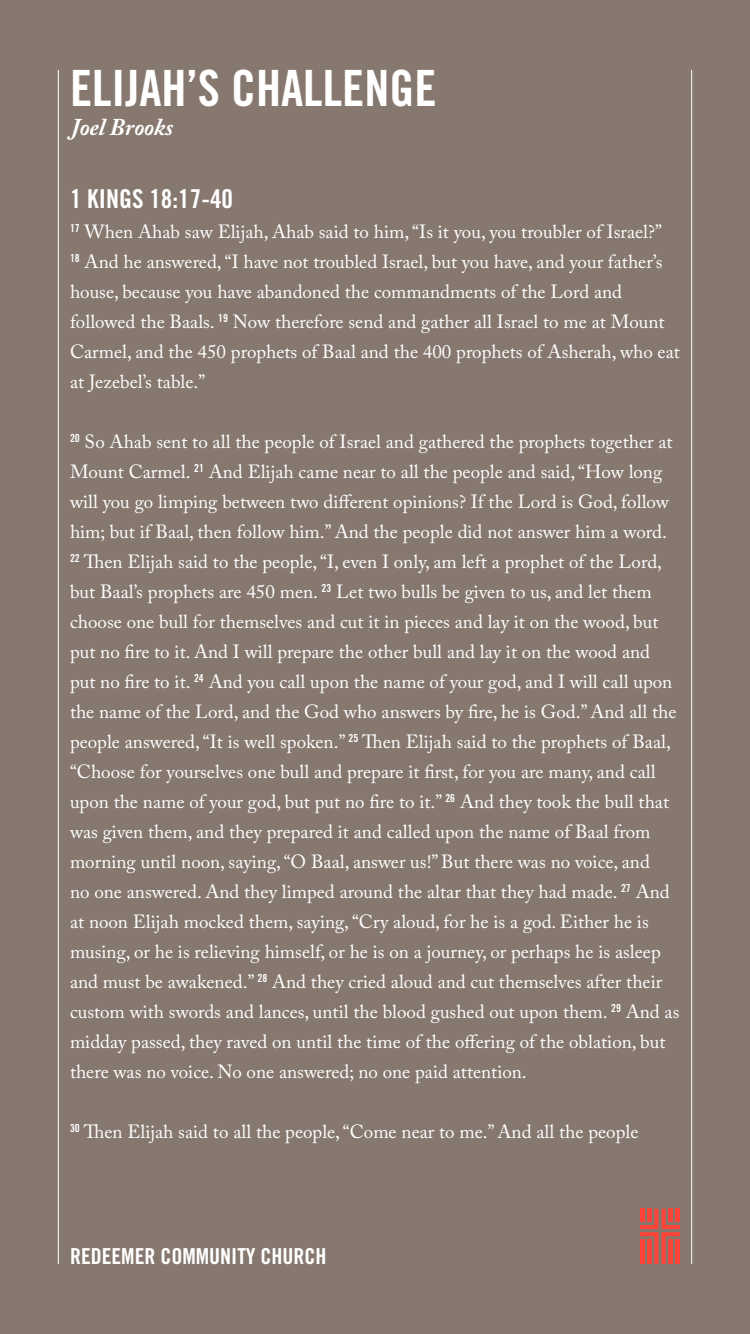
<style>
.page{position:relative;width:750px;height:1334px;background:#86786f}
.page>*{position:absolute;margin:0;border:0;box-sizing:border-box;transform-origin:0 0}
.COPY_-_Page_Title{font:50px "Trade Gothic LT Pro Bd Cn 20";color:#fff}
.COPY_-_Instructions{font:26px "Trade Gothic LT Pro Bd Cn 20";color:#fff}
.COPY_-_Page_Sub-Head{font:italic 700 24px "Adobe Caslon Pro";color:#fff}
.t1{font:22px "Trade Gothic LT Pro Bd Cn 20";color:#fff}
.COPY_-_Standard_Text{font:19px/30px "Adobe Caslon Pro";color:#fff}
</style>
<div class="page">
<svg style="left:640px;top:1209px;width:40px;height:55px"></svg>
<hr style="left:647px;top:1209px;width:4px;height:13px;background:#ff4338">
<hr style="left:676px;top:1239px;width:4px;height:25px;background:#ff4338">
<hr style="left:58px;top:70px;width:1px;height:1194px;background:#fff">
<hr style="left:691px;top:70px;width:1px;height:1194px;background:#fff">
<p class="COPY_-_Page_Title" style="left:70px;top:58px;width:368px">ELIJAH’S CHALLENGE</p>
<p class="COPY_-_Page_Sub-Head" style="left:70px;top:113px;width:105px">Joel Brooks</p>
<p class="COPY_-_Instructions" style="left:70px;top:183px;width:165px">1 KINGS 18:17-40</p>
<p class="COPY_-_Standard_Text" style="left:70px;top:217px;width:611px"><sup>17</sup> When Ahab saw Elijah, Ahab said to him, “Is it you, you troubler of Israel?”<br><sup>18</sup> And he answered, “I have not troubled Israel, but you have, and your father’s house, because you have abandoned the commandments of the Lord and followed the Baals. <sup>19</sup> Now therefore send and gather all Israel to me at Mount Carmel, and the 450 prophets of Baal and the 400 prophets of Asherah, who eat at Jezebel’s table.”</p>
<p class="COPY_-_Standard_Text" style="left:70px;top:427px;width:611px"><sup>20</sup> So Ahab sent to all the people of Israel and gathered the prophets together at Mount Carmel. <sup>21</sup> And Elijah came near to all the people and said, “How long will you go limping between two different opinions? If the Lord is God, follow him; but if Baal, then follow him.” And the people did not answer him a word.<br><sup>22</sup> Then Elijah said to the people, “I, even I only, am left a prophet of the Lord, but Baal’s prophets are 450 men. <sup>23</sup> Let two bulls be given to us, and let them choose one bull for themselves and cut it in pieces and lay it on the wood, but put no fire to it. And I will prepare the other bull and lay it on the wood and put no fire to it. <sup>24</sup> And you call upon the name of your god, and I will call upon the name of the Lord, and the God who answers by fire, he is God.” And all the people answered, “It is well spoken.” <sup>25</sup> Then Elijah said to the prophets of Baal, “Choose for yourselves one bull and prepare it first, for you are many, and call upon the name of your god, but put no fire to it.” <sup>26</sup> And they took the bull that was given them, and they prepared it and called upon the name of Baal from morning until noon, saying, “O Baal, answer us!” But there was no voice, and<br>no one answered. And they limped around the altar that they had made. <sup>27</sup> And at noon Elijah mocked them, saying, “Cry aloud, for he is a god. Either he is musing, or he is relieving himself, or he is on a journey, or perhaps he is asleep and must be awakened.” <sup>28</sup> And they cried aloud and cut themselves after their custom with swords and lances, until the blood gushed out upon them. <sup>29</sup> And as midday passed, they raved on until the time of the offering of the oblation, but there was no voice. No one answered; no one paid attention.</p>
<p class="COPY_-_Standard_Text" style="left:70px;top:1117px;width:570px"><sup>30</sup> Then Elijah said to all the people, “Come near to me.” And all the people</p>
<p class="t1" style="left:70px;top:1243px;width:258px">REDEEMER COMMUNITY CHURCH</p>
</div>
